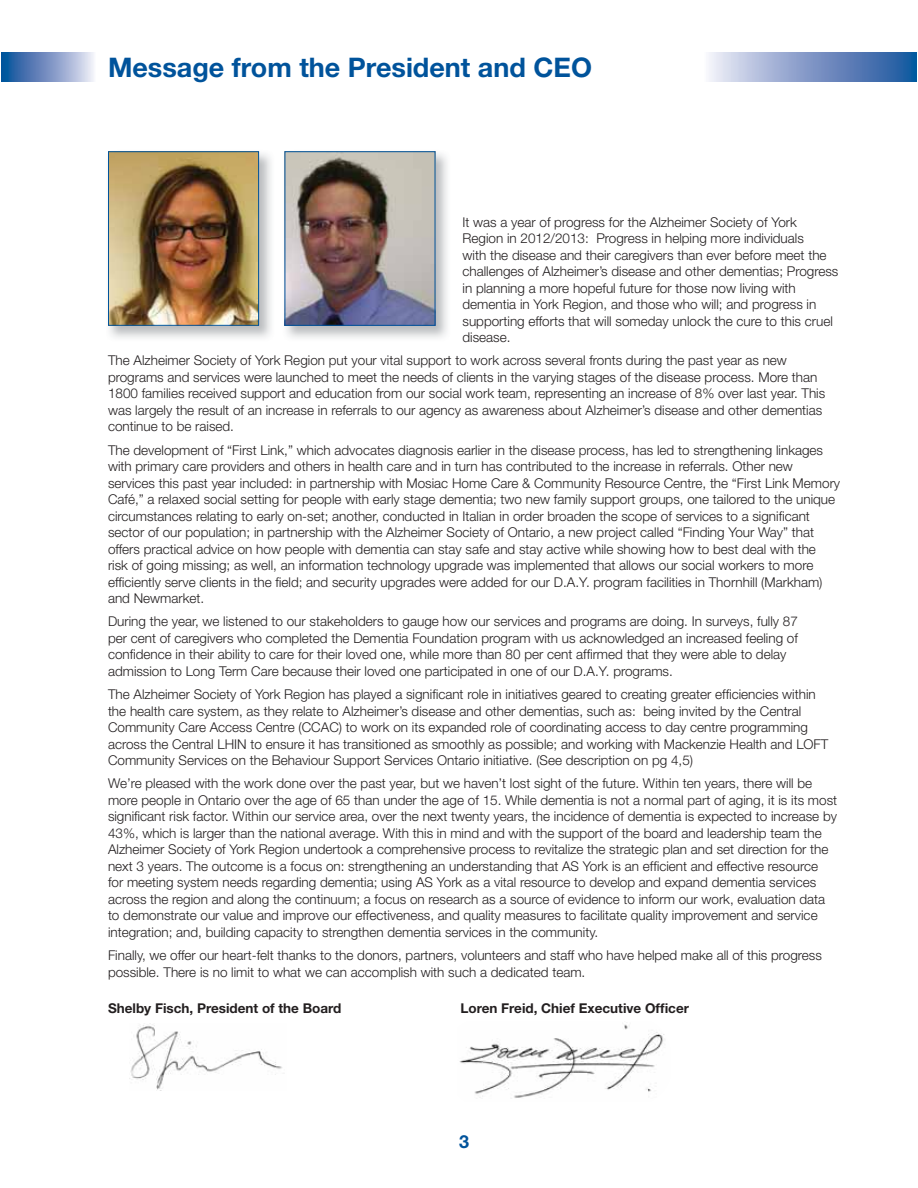
<style>
.page{position:relative;width:918px;height:1188px;background:#fff}
.page>*{position:absolute;margin:0;border:0;box-sizing:border-box;transform-origin:0 0}
.t1{font:700 27px "Helvetica Neue";color:#00539b}
.t2{font:700 18px "Helvetica Neue";color:#00539b}
.t3{font:300 13.5px/16.5px "Helvetica Neue";color:#231f20}
.t4{font:700 13.5px "Helvetica Neue";color:#231f20}
</style>
<div class="page">
<img style="left:109px;top:151px;width:162px;height:187px">
<img style="left:110px;top:153px;width:147px;height:171px">
<div style="left:108px;top:151px;width:151px;height:175px;border:1px solid #00539b"></div>
<img style="left:286px;top:153px;width:148px;height:171px">
<div style="left:284px;top:151px;width:152px;height:175px;border:1px solid #00539b"></div>
<img style="left:129px;top:1024px;width:153px;height:67px">
<img style="left:459px;top:1024px;width:206px;height:74px">
<svg style="left:2px;top:53px;width:92px;height:28px;background:#7996c5"></svg>
<div style="left:704px;top:53px;width:212px;height:28px;background:linear-gradient(to right,#f2ebf7,#154f9b)"></div>
<h1 class="t1" style="left:108px;top:58px;width:486px">Message from the President and CEO</h1>
<p class="t3" style="left:463px;top:215px;width:377px">It was a year of progress for the Alzheimer Society of York Region in 2012/2013: Progress in helping more individuals<br>with the disease and their caregivers than ever before meet the challenges of Alzheimer’s disease and other dementias; Progress in planning a more hopeful future for those now living with dementia in York Region, and those who will; and progress in supporting efforts that will someday unlock the cure to this cruel disease.</p>
<p class="t3" style="left:108px;top:354px;width:719px">The Alzheimer Society of York Region put your vital support to work across several fronts during the past year as new programs and services were launched to meet the needs of clients in the varying stages of the disease process. More than 1800 families received support and education from our social work team, representing an increase of 8% over last year. This was largely the result of an increase in referrals to our agency as awareness about Alzheimer’s disease and other dementias continue to be raised.</p>
<p class="t3" style="left:108px;top:443px;width:734px">The development of “First Link,” which advocates diagnosis earlier in the disease process, has led to strengthening linkages with primary care providers and others in health care and in turn has contributed to the increase in referrals. Other new services this past year included: in partnership with Mosiac Home Care &amp; Community Resource Centre, the “First Link Memory Café,” a relaxed social setting for people with early stage dementia; two new family support groups, one tailored to the unique circumstances relating to early on-set; another, conducted in Italian in order broaden the scope of services to a significant sector of our population; in partnership with the Alzheimer Society of Ontario, a new project called “Finding Your Way” that offers practical advice on how people with dementia can stay safe and stay active while showing how to best deal with the<br>risk of going missing; as well, an information technology upgrade was implemented that allows our social workers to more efficiently serve clients in the field; and security upgrades were added for our D.A.Y. program facilities in Thornhill (Markham) and Newmarket.</p>
<p class="t3" style="left:108px;top:615px;width:691px">During the year, we listened to our stakeholders to gauge how our services and programs are doing. In surveys, fully 87 per cent of caregivers who completed the Dementia Foundation program with us acknowledged an increased feeling of confidence in their ability to care for their loved one, while more than 80 per cent affirmed that they were able to delay admission to Long Term Care because their loved one participated in one of our D.A.Y. programs.</p>
<p class="t3" style="left:108px;top:687px;width:722px">The Alzheimer Society of York Region has played a significant role in initiatives geared to creating greater efficiencies within the health care system, as they relate to Alzheimer’s disease and other dementias, such as: being invited by the Central Community Care Access Centre (CCAC) to work on its expanded role of coordinating access to day centre programming across the Central LHIN to ensure it has transitioned as smoothly as possible; and working with Mackenzie Health and LOFT Community Services on the Behaviour Support Services Ontario initiative. (See description on pg 4,5)</p>
<p class="t3" style="left:108px;top:777px;width:731px">We’re pleased with the work done over the past year, but we haven’t lost sight of the future. Within ten years, there will be more people in Ontario over the age of 65 than under the age of 15. While dementia is not a normal part of aging, it is its most significant risk factor. Within our service area, over the next twenty years, the incidence of dementia is expected to increase by 43%, which is larger than the national average. With this in mind and with the support of the board and leadership team the Alzheimer Society of York Region undertook a comprehensive process to revitalize the strategic plan and set direction for the next 3 years. The outcome is a focus on: strengthening an understanding that AS York is an efficient and effective resource<br>for meeting system needs regarding dementia; using AS York as a vital resource to develop and expand dementia services across the region and along the continuum; a focus on research as a source of evidence to inform our work, evaluation data to demonstrate our value and improve our effectiveness, and quality measures to facilitate quality improvement and service integration; and, building capacity to strengthen dementia services in the community.</p>
<p class="t3" style="left:108px;top:948px;width:715px">Finally, we offer our heart-felt thanks to the donors, partners, volunteers and staff who have helped make all of this progress possible. There is no limit to what we can accomplish with such a dedicated team.</p>
<p class="t4" style="left:108px;top:1004px;width:235px">Shelby Fisch, President of the Board</p>
<p class="t4" style="left:461px;top:1004px;width:230px">Loren Freid, Chief Executive Officer</p>
<h2 class="t2" style="left:459px;top:1135px;width:12px">3</h2>
</div>
